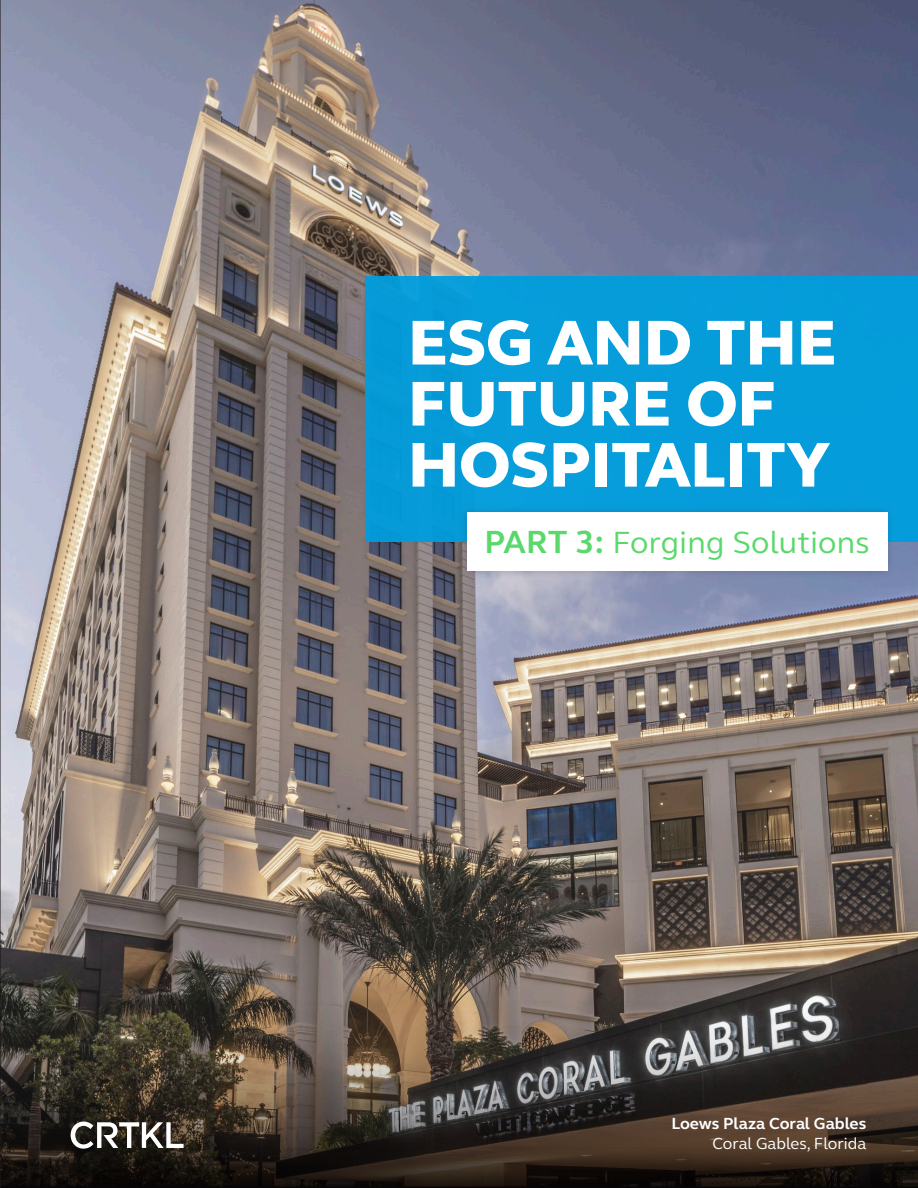
<style>
.page{position:relative;width:918px;height:1188px;background:#fff}
.page>*{position:absolute;margin:0;border:0;box-sizing:border-box;transform-origin:0 0}
.t1{font:800 64.8px/61.1px "FS Elliot Pro";color:#fff}
.t2{font:31.5px "FS Elliot Pro";letter-spacing:.01em;color:#59d96b}
.t3{font:700 16.5px "FS Elliot Pro";color:#fff}
.t4{font:16.5px "FS Elliot Pro";color:#fff}
.s1{font-weight:700;font-size:32.85px}
</style>
<div class="page">
<img style="left:1px;top:0;width:917px;height:785px">
<img style="left:1px;top:785px;width:917px;height:403px">
<svg style="left:71px;top:1122px;width:113px;height:27px"></svg>
<div style="left:365px;top:276px;width:553px;height:266px;background:#009ede"></div>
<div style="left:459px;top:504px;width:436px;height:74px;background:#231f20;opacity:.2"></div>
<div style="left:467px;top:512px;width:421px;height:59px;background:#fff"></div>
<hr style="left:0;top:0;width:1px;height:1188px;background:#231f20">
<p class="t1" style="left:408px;top:312px;width:430px">ESG AND THE<br>FUTURE OF<br>HOSPITALITY</p>
<p class="t2" style="left:485px;top:521px;width:387px"><span class="s1">PART 3:</span> Forging Solutions</p>
<p class="t3" style="left:671px;top:1112px;width:196px">Loews Plaza Coral Gables</p>
<p class="t4" style="left:713px;top:1132px;width:155px">Coral Gables, Florida</p>
</div>
